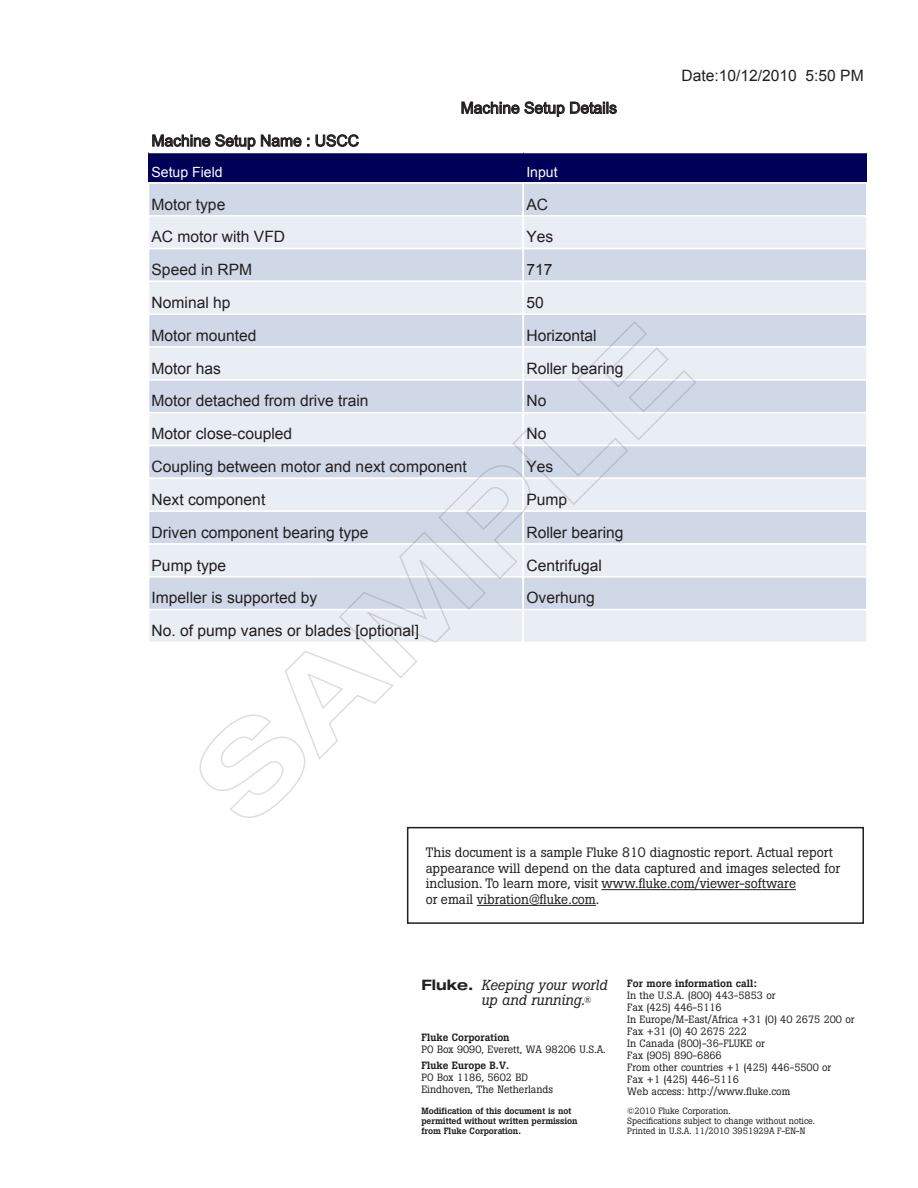
<style>
.page{position:relative;width:918px;height:1188px;background:#fff}
.page>*{position:absolute;margin:0;border:0;box-sizing:border-box;transform-origin:0 0}
.t1{font:15.6px "Arial";color:#231f20}
.t2{font:italic 14.4px/14.4px "Boton Pro";color:#231f20}
.t3{font:14.1px "Arial";color:#fff}
.t4{font:13.5px/15.8px "Boton Pro";color:#231f20}
.t5{font:10.5px/12px "Boton Pro";color:#231f20}
.t6{font:500 10.5px "Boton Pro";color:#231f20}
.t7{font:9px/9.8px "Boton Pro";color:#231f20}
.t8{font:500 9px/9.8px "Boton Pro";letter-spacing:-.005em;color:#231f20}
.s1{font-family:"Helvetica Neue LT Std";font-weight:700;font-style:normal;font-stretch:expanded}
.s2{font-style:normal;font-size:9px}
</style>
<div class="page">
<div style="left:148px;top:152px;width:375px;height:31px;background:#000059"></div>
<hr style="left:148px;top:152px;width:375px;height:1px;background:#fff">
<div style="left:523px;top:152px;width:344px;height:31px;background:#000059"></div>
<hr style="left:523px;top:152px;width:344px;height:1px;background:#fff">
<div style="left:148px;top:183px;width:375px;height:33px;background:#d0d8e8"></div>
<div style="left:148px;top:182px;width:376px;height:35px;border:2px solid #fff"></div>
<div style="left:523px;top:183px;width:344px;height:33px;background:#d0d8e8"></div>
<div style="left:522px;top:182px;width:346px;height:35px;border:2px solid #fff"></div>
<div style="left:867px;top:183px;width:28px;height:33px;background:#fff"></div>
<div style="left:148px;top:216px;width:375px;height:33px;background:#e9edf4"></div>
<div style="left:148px;top:215px;width:376px;height:34px;border:2px solid #fff"></div>
<div style="left:523px;top:216px;width:344px;height:33px;background:#e9edf4"></div>
<div style="left:522px;top:215px;width:346px;height:34px;border:2px solid #fff"></div>
<div style="left:867px;top:216px;width:28px;height:33px;background:#fff"></div>
<div style="left:148px;top:249px;width:375px;height:32px;background:#d0d8e8"></div>
<div style="left:148px;top:248px;width:376px;height:34px;border:2px solid #fff"></div>
<div style="left:523px;top:249px;width:344px;height:32px;background:#d0d8e8"></div>
<div style="left:522px;top:248px;width:346px;height:34px;border:2px solid #fff"></div>
<div style="left:867px;top:249px;width:28px;height:32px;background:#fff"></div>
<div style="left:148px;top:281px;width:375px;height:33px;background:#e9edf4"></div>
<div style="left:148px;top:281px;width:376px;height:34px;border:2px solid #fff"></div>
<div style="left:523px;top:281px;width:344px;height:33px;background:#e9edf4"></div>
<div style="left:522px;top:281px;width:346px;height:34px;border:2px solid #fff"></div>
<div style="left:867px;top:281px;width:28px;height:33px;background:#fff"></div>
<div style="left:148px;top:314px;width:375px;height:33px;background:#d0d8e8"></div>
<div style="left:148px;top:313px;width:376px;height:35px;border:2px solid #fff"></div>
<div style="left:523px;top:314px;width:344px;height:33px;background:#d0d8e8"></div>
<div style="left:522px;top:313px;width:346px;height:35px;border:2px solid #fff"></div>
<div style="left:867px;top:314px;width:28px;height:33px;background:#fff"></div>
<div style="left:148px;top:347px;width:375px;height:33px;background:#e9edf4"></div>
<div style="left:148px;top:346px;width:376px;height:35px;border:2px solid #fff"></div>
<div style="left:523px;top:347px;width:344px;height:33px;background:#e9edf4"></div>
<div style="left:522px;top:346px;width:346px;height:35px;border:2px solid #fff"></div>
<div style="left:867px;top:347px;width:28px;height:33px;background:#fff"></div>
<div style="left:148px;top:380px;width:375px;height:33px;background:#d0d8e8"></div>
<div style="left:148px;top:379px;width:376px;height:34px;border:2px solid #fff"></div>
<div style="left:523px;top:380px;width:344px;height:33px;background:#d0d8e8"></div>
<div style="left:522px;top:379px;width:346px;height:34px;border:2px solid #fff"></div>
<div style="left:867px;top:380px;width:28px;height:33px;background:#fff"></div>
<div style="left:148px;top:413px;width:375px;height:33px;background:#e9edf4"></div>
<div style="left:148px;top:412px;width:376px;height:34px;border:2px solid #fff"></div>
<div style="left:523px;top:413px;width:344px;height:33px;background:#e9edf4"></div>
<div style="left:522px;top:412px;width:346px;height:34px;border:2px solid #fff"></div>
<div style="left:867px;top:413px;width:28px;height:33px;background:#fff"></div>
<div style="left:148px;top:446px;width:375px;height:32px;background:#d0d8e8"></div>
<div style="left:148px;top:445px;width:376px;height:34px;border:2px solid #fff"></div>
<div style="left:523px;top:446px;width:344px;height:32px;background:#d0d8e8"></div>
<div style="left:522px;top:445px;width:346px;height:34px;border:2px solid #fff"></div>
<div style="left:867px;top:446px;width:28px;height:32px;background:#fff"></div>
<div style="left:148px;top:478px;width:375px;height:33px;background:#e9edf4"></div>
<div style="left:148px;top:478px;width:376px;height:34px;border:2px solid #fff"></div>
<div style="left:523px;top:478px;width:344px;height:33px;background:#e9edf4"></div>
<div style="left:522px;top:478px;width:346px;height:34px;border:2px solid #fff"></div>
<div style="left:867px;top:478px;width:28px;height:33px;background:#fff"></div>
<div style="left:148px;top:511px;width:375px;height:33px;background:#d0d8e8"></div>
<div style="left:148px;top:510px;width:376px;height:35px;border:2px solid #fff"></div>
<div style="left:523px;top:511px;width:344px;height:33px;background:#d0d8e8"></div>
<div style="left:522px;top:510px;width:346px;height:35px;border:2px solid #fff"></div>
<div style="left:867px;top:511px;width:28px;height:33px;background:#fff"></div>
<div style="left:148px;top:544px;width:375px;height:33px;background:#e9edf4"></div>
<div style="left:148px;top:543px;width:376px;height:35px;border:2px solid #fff"></div>
<div style="left:523px;top:544px;width:344px;height:33px;background:#e9edf4"></div>
<div style="left:522px;top:543px;width:346px;height:35px;border:2px solid #fff"></div>
<div style="left:867px;top:544px;width:28px;height:33px;background:#fff"></div>
<div style="left:148px;top:577px;width:375px;height:33px;background:#d0d8e8"></div>
<div style="left:148px;top:576px;width:376px;height:34px;border:2px solid #fff"></div>
<div style="left:523px;top:577px;width:344px;height:33px;background:#d0d8e8"></div>
<div style="left:522px;top:576px;width:346px;height:34px;border:2px solid #fff"></div>
<div style="left:867px;top:577px;width:28px;height:33px;background:#fff"></div>
<div style="left:148px;top:610px;width:375px;height:32px;background:#e9edf4"></div>
<div style="left:148px;top:609px;width:376px;height:34px;border:2px solid #fff"></div>
<div style="left:523px;top:610px;width:344px;height:32px;background:#e9edf4"></div>
<div style="left:522px;top:609px;width:346px;height:34px;border:2px solid #fff"></div>
<div style="left:867px;top:610px;width:28px;height:32px;background:#fff"></div>
<div style="left:148px;top:642px;width:375px;height:10px;background:#fff"></div>
<div style="left:523px;top:642px;width:344px;height:10px;background:#fff"></div>
<div style="left:867px;top:642px;width:28px;height:10px;background:#fff"></div>
<svg style="left:461px;top:101px;width:156px;height:16px"></svg>
<svg style="left:152px;top:134px;width:157px;height:16px"></svg>
<svg style="left:315px;top:134px;width:44px;height:13px"></svg>
<svg style="left:194px;top:320px;width:504px;height:508px"></svg>
<div style="left:407px;top:827px;width:457px;height:97px;border:2px solid #231f20"></div>
<hr style="left:601px;top:889px;width:195px;height:1px;background:#231f20">
<hr style="left:477px;top:905px;width:119px;height:1px;background:#231f20">
<p class="t1" style="left:461px;top:98px;width:158px">Machine Setup Details</p>
<p class="t1" style="left:152px;top:131px;width:209px">Machine Setup Name : USCC</p>
<p class="t3" style="left:152px;top:163px;width:73px">Setup Field</p>
<p class="t3" style="left:526px;top:163px;width:33px">Input</p>
<p class="t1" style="left:152px;top:194px;width:75px">Motor type</p>
<p class="t1" style="left:526px;top:194px;width:23px">AC</p>
<p class="t1" style="left:152px;top:227px;width:135px">AC motor with VFD</p>
<p class="t1" style="left:526px;top:227px;width:28px">Yes</p>
<p class="t1" style="left:152px;top:259px;width:102px">Speed in RPM</p>
<p class="t1" style="left:526px;top:259px;width:28px">717</p>
<p class="t1" style="left:152px;top:292px;width:81px">Nominal hp</p>
<p class="t1" style="left:526px;top:292px;width:19px">50</p>
<p class="t1" style="left:152px;top:325px;width:107px">Motor mounted</p>
<p class="t1" style="left:526px;top:325px;width:72px">Horizontal</p>
<p class="t1" style="left:152px;top:358px;width:71px">Motor has</p>
<p class="t1" style="left:526px;top:358px;width:99px">Roller bearing</p>
<p class="t1" style="left:152px;top:391px;width:219px">Motor detached from drive train</p>
<p class="t1" style="left:526px;top:391px;width:21px">No</p>
<p class="t1" style="left:152px;top:424px;width:142px">Motor close-coupled</p>
<p class="t1" style="left:526px;top:424px;width:21px">No</p>
<p class="t1" style="left:152px;top:456px;width:317px">Coupling between motor and next component</p>
<p class="t1" style="left:526px;top:456px;width:28px">Yes</p>
<p class="t1" style="left:152px;top:489px;width:115px">Next component</p>
<p class="t1" style="left:526px;top:489px;width:42px">Pump</p>
<p class="t1" style="left:152px;top:522px;width:219px">Driven component bearing type</p>
<p class="t1" style="left:526px;top:522px;width:99px">Roller bearing</p>
<p class="t1" style="left:152px;top:555px;width:76px">Pump type</p>
<p class="t1" style="left:526px;top:555px;width:77px">Centrifugal</p>
<p class="t1" style="left:152px;top:588px;width:167px">Impeller is supported by</p>
<p class="t1" style="left:526px;top:588px;width:70px">Overhung</p>
<p class="t1" style="left:152px;top:621px;width:269px">No. of pump vanes or blades [optional]</p>
<p class="t1" style="left:681px;top:65px;width:184px">Date:10/12/2010 5:50 PM</p>
<p class="t4" style="left:426px;top:844px;width:416px">This document is a sample Fluke 810 diagnostic report. Actual report appearance will depend on the data captured and images selected for inclusion. To learn more, visit www.fluke.com/viewer-software<br>or email vibration@fluke.com.</p>
<p class="t2" style="left:481px;top:978px;width:127px;text-indent:-60px"><span class="s1">Fluke.</span> Keeping your world up and running.<span class="s2">®</span></p>
<p class="t6" style="left:627px;top:977px;width:131px">For more information call:</p>
<p class="t5" style="left:627px;top:990px;width:229px">In the U.S.A. (800) 443-5853 or<br>Fax (425) 446-5116<br>In Europe/M-East/Africa +31 (0) 40 2675 200 or<br>Fax +31 (0) 40 2675 222<br>In Canada (800)-36-FLUKE or<br>Fax (905) 890-6866<br>From other countries +1 (425) 446-5500 or<br>Fax +1 (425) 446-5116<br>Web access: http://www.fluke.com</p>
<p class="t7" style="left:627px;top:1106px;width:189px">©2010 Fluke Corporation.<br>Specifications subject to change without notice.<br>Printed in U.S.A. 11/2010 3951929A F-EN-N</p>
<p class="t6" style="left:421px;top:1030px;width:90px">Fluke Corporation</p>
<p class="t5" style="left:421px;top:1043px;width:186px">PO Box 9090, Everett, WA 98206 U.S.A.</p>
<p class="t6" style="left:421px;top:1059px;width:89px">Fluke Europe B.V.</p>
<p class="t5" style="left:421px;top:1071px;width:133px">PO Box 1186, 5602 BD<br>Eindhoven, The Netherlands</p>
<p class="t8" style="left:421px;top:1106px;width:158px">Modification of this document is not permitted without written permission from Fluke Corporation.</p>
</div>
